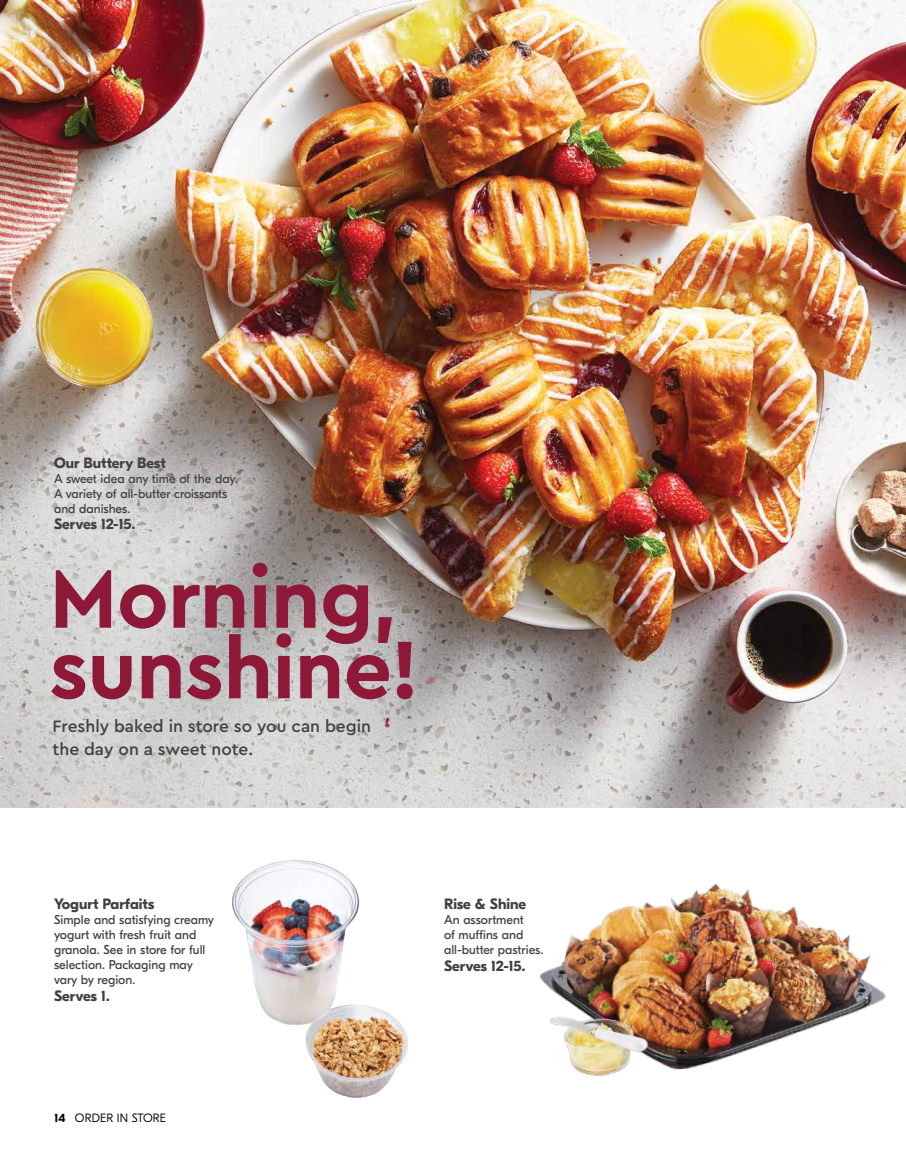
<style>
.page{position:relative;width:906px;height:1176px;background:#fff}
.page>*{position:absolute;margin:0;border:0;box-sizing:border-box;transform-origin:0 0}
.t1{font:700 85.5px/70.5px "Cera Pro";letter-spacing:-.01em;color:#8e1838}
.t2{font:500 17.25px/22.5px "Cera Pro";color:#414042}
.t3{font:700 15px "GT Eesti Pro Display";color:#414042}
.t4{font:12.75px/15px "GT Eesti Display";color:#414042}
.t5{font:300 12px "GT Eesti Pro Display";letter-spacing:.01em;color:#000}
.t6{font:700 12px "GT Eesti Pro Display";color:#000}
</style>
<div class="page">
<img style="left:232px;top:860px;width:176px;height:238px">
<img style="left:539px;top:883px;width:347px;height:193px">
<img style="left:0;top:0;width:905px;height:807px">
<p class="t3" style="left:54px;top:454px;width:113px">Our Buttery Best</p>
<p class="t4" style="left:54px;top:471px;width:185px">A sweet idea any time of the day.<br>A variety of all-butter croissants and danishes.</p>
<p class="t3" style="left:54px;top:516px;width:83px">Serves 12-15.</p>
<h1 class="t1" style="left:49px;top:560px;width:371px">Morning, sunshine!</h1>
<h2 class="t2" style="left:52px;top:714px;width:320px">Freshly baked in store so you can begin the day on a sweet note.</h2>
<p class="t3" style="left:54px;top:895px;width:102px">Yogurt Parfaits</p>
<p class="t4" style="left:54px;top:912px;width:161px">Simple and satisfying creamy yogurt with fresh fruit and granola. See in store for full selection. Packaging may vary by region.</p>
<p class="t3" style="left:54px;top:986px;width:57px">Serves 1.</p>
<p class="t6" style="left:55px;top:1110px;width:12px">14</p>
<p class="t5" style="left:75px;top:1110px;width:93px">ORDER IN STORE</p>
<p class="t3" style="left:444px;top:895px;width:84px">Rise &amp; Shine</p>
<p class="t4" style="left:444px;top:912px;width:101px">An assortment<br>of muffins and all-butter pastries.</p>
<p class="t3" style="left:444px;top:956px;width:83px">Serves 12-15.</p>
</div>
